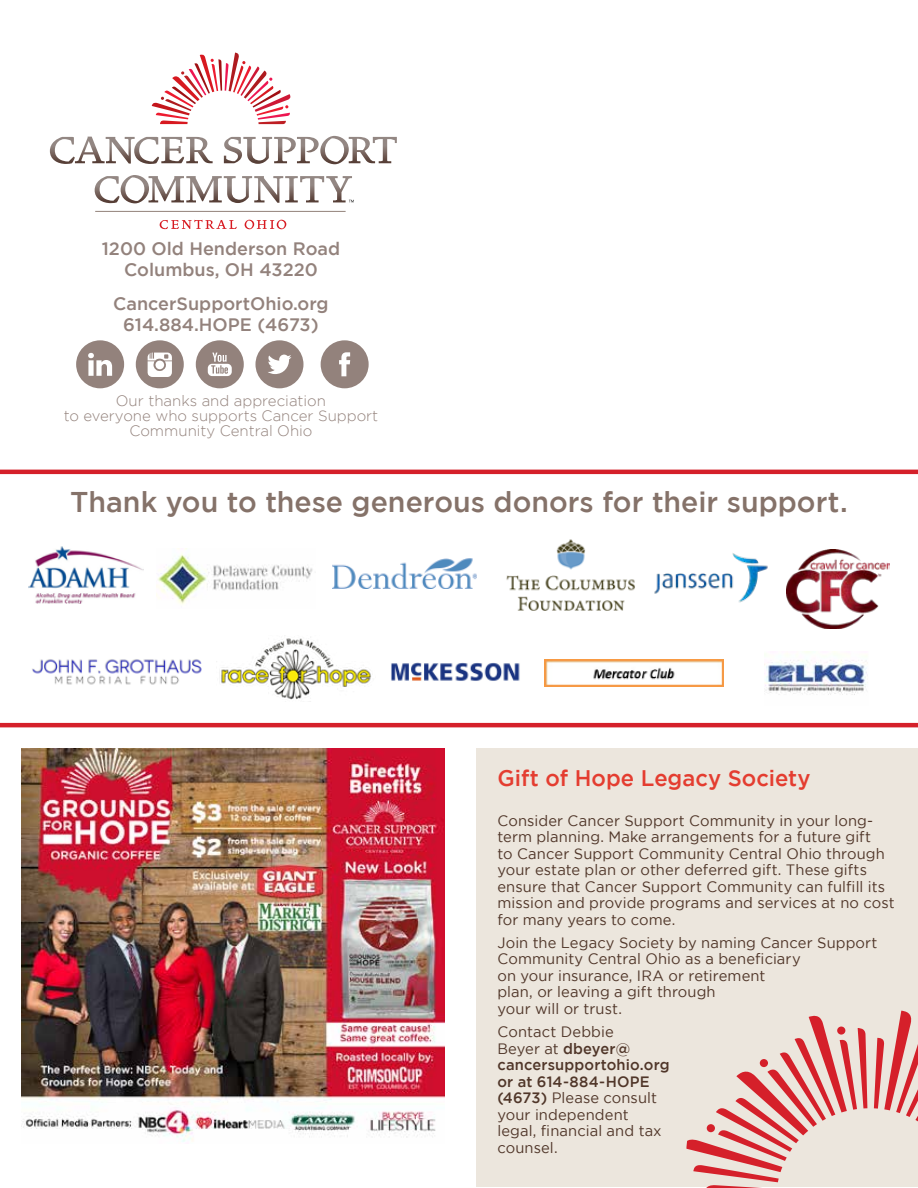
<style>
.page{position:relative;width:918px;height:1188px;background:#fff}
.page>*{position:absolute;margin:0;border:0;box-sizing:border-box;transform-origin:0 0}
.t1{font:500 28.5px "Gotham";color:#857269}
.t2{font:500 22.5px "Gotham";color:#e43d30}
.t3{font:500 18px/21.6px "Gotham";color:#93827c;text-align:center}
.t4{font:15px/16.5px "Gotham";letter-spacing:.01em;color:#503629}
.t5{font:300 15px/15px "Gotham";color:#93827c;text-align:center}
.s1{font-weight:500}
</style>
<div class="page">
<div style="left:476px;top:748px;width:441px;height:439px;background:#ece6dd"></div>
<img style="left:21px;top:748px;width:424px;height:394px">
<svg style="left:874px;top:1011px;width:44px;height:111px"></svg>
<svg style="left:686px;top:1015px;width:181px;height:173px"></svg>
<img style="left:32px;top:659px;width:170px;height:26px">
<img style="left:764px;top:652px;width:104px;height:43px">
<img style="left:391px;top:662px;width:129px;height:19px">
<img style="left:544px;top:659px;width:180px;height:27px">
<img style="left:219px;top:638px;width:152px;height:64px">
<img style="left:28px;top:547px;width:116px;height:56px">
<img style="left:787px;top:550px;width:103px;height:78px">
<img style="left:157px;top:554px;width:156px;height:51px">
<img style="left:333px;top:558px;width:144px;height:30px">
<img style="left:654px;top:553px;width:114px;height:50px">
<img style="left:506px;top:539px;width:129px;height:71px">
<hr style="left:0;top:470px;width:918px;height:4px;background:#d5202a">
<svg style="left:76px;top:340px;width:48px;height:48px"></svg>
<svg style="left:321px;top:340px;width:48px;height:48px"></svg>
<svg style="left:255px;top:340px;width:48px;height:48px"></svg>
<svg style="left:196px;top:340px;width:48px;height:48px"></svg>
<svg style="left:136px;top:340px;width:48px;height:48px"></svg>
<svg style="left:160px;top:220px;width:77px;height:9px"></svg>
<svg style="left:245px;top:220px;width:41px;height:9px"></svg>
<svg style="left:75px;top:136px;width:322px;height:28px"></svg>
<svg style="left:152px;top:53px;width:139px;height:71px"></svg>
<hr style="left:95px;top:211px;width:251px;height:1px;background:#93827b">
<svg style="left:95px;top:175px;width:259px;height:28px"></svg>
<hr style="left:0;top:723px;width:918px;height:4px;background:#d5202a">
<p class="t3" style="left:102px;top:237px;width:240px">1200 Old Henderson Road<br>Columbus, OH 43220</p>
<p class="t3" style="left:113px;top:292px;width:217px">CancerSupportOhio.org<br>614.884.HOPE (4673)</p>
<p class="t5" style="left:64px;top:393px;width:316px">Our thanks and appreciation<br>to everyone who supports Cancer Support<br>Community Central Ohio</p>
<h1 class="t1" style="left:70px;top:486px;width:779px">Thank you to these generous donors for their support.</h1>
<h2 class="t2" style="left:497px;top:765px;width:315px">Gift of Hope Legacy Society</h2>
<p class="t4" style="left:497px;top:812px;width:399px">Consider Cancer Support Community in your long&shy;term planning. Make arrangements for a future gift<br>to Cancer Support Community Central Ohio through your estate plan or other deferred gift. These gifts ensure that Cancer Support Community can fulfill its mission and provide programs and services at no cost for many years to come.</p>
<p class="t4" style="left:497px;top:934px;width:382px">Join the Legacy Society by naming Cancer Support Community Central Ohio as a beneficiary<br>on your insurance, IRA or retirement<br>plan, or leaving a gift through<br>your will or trust.</p>
<p class="t4" style="left:497px;top:1023px;width:174px">Contact Debbie<br>Beyer at <span class="s1">dbeyer@ cancersupportohio.org or at 614-884-HOPE (4673)</span> Please consult your independent legal, financial and tax counsel.</p>
</div>
